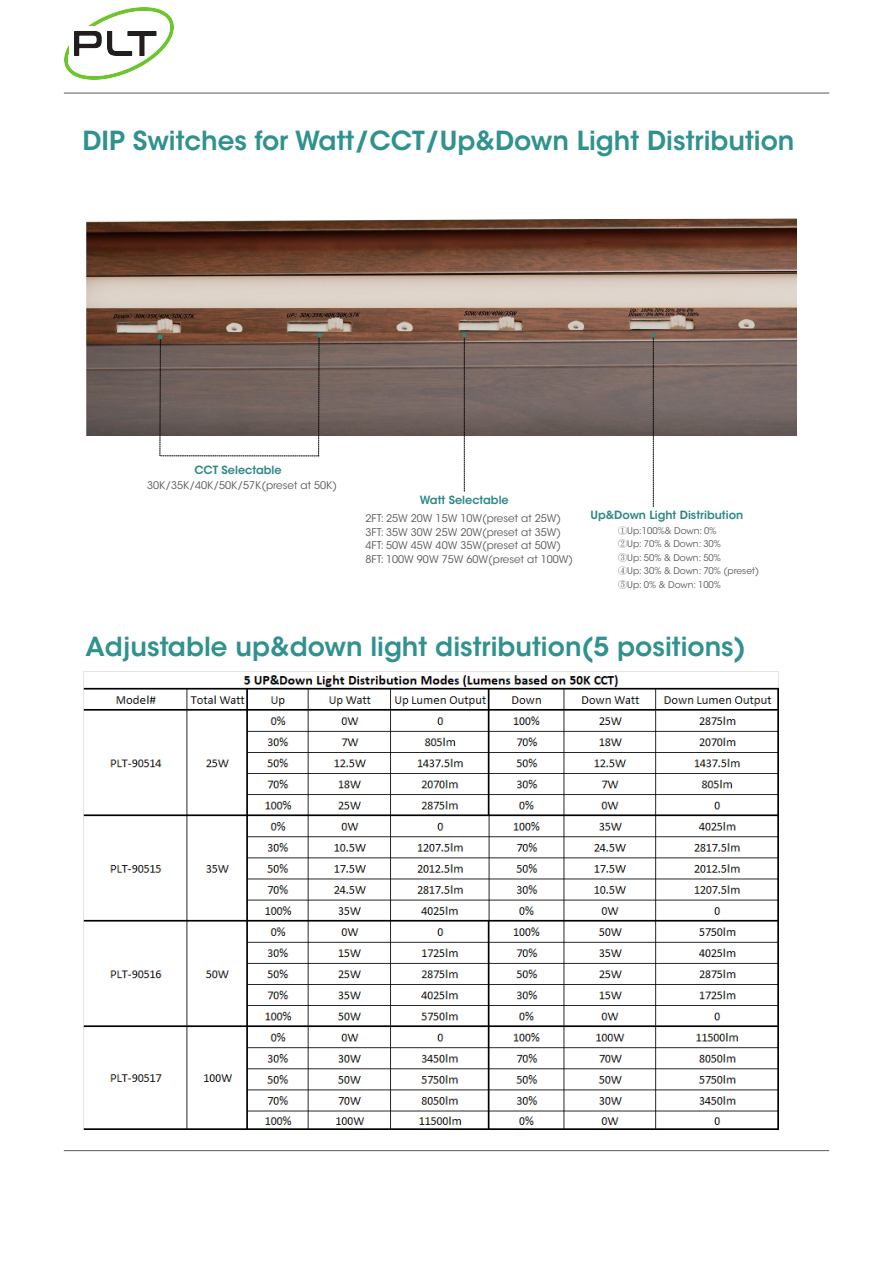
<style>
.page{position:relative;width:893px;height:1263px;background:#fff}
.page>*{position:absolute;margin:0;border:0;box-sizing:border-box;transform-origin:0 0}
.t1{font:600 26.1px "ITC Avant Garde Std";color:#30928e}
.t2{font:600 11.25px "ITC Avant Garde Std";color:#2e8884}
.t3{font:10.5px/13.5px "ITC Avant Garde Std";color:#595a5c}
.t4{font:9.15px/13.5px "ITC Avant Garde Std";color:#595a5c}
.s1{font-family:"Adobe Song Std";font-weight:300}
</style>
<div class="page">
<img style="left:87px;top:218px;width:709px;height:218px">
<hr style="left:64px;top:93px;width:765px;height:1px;background:#585a5c">
<hr style="left:64px;top:1150px;width:765px;height:1px;background:#585a5c">
<svg style="left:651px;top:333px;width:5px;height:174px"></svg>
<svg style="left:462px;top:333px;width:5px;height:159px"></svg>
<svg style="left:158px;top:333px;width:164px;height:123px"></svg>
<img style="left:64px;top:8px;width:110px;height:72px">
<img style="left:83px;top:672px;width:696px;height:457px">
<h1 class="t1" style="left:82px;top:124px;width:714px">DIP Switches for Watt/CCT/Up&amp;Down Light Distribution</h1>
<p class="t2" style="left:194px;top:463px;width:89px">CCT Selectable</p>
<p class="t3" style="left:147px;top:479px;width:191px">30K/35K/40K/50K/57K(preset at 50K)</p>
<p class="t2" style="left:420px;top:493px;width:90px">Watt Selectable</p>
<p class="t3" style="left:366px;top:512px;width:209px">2FT: 25W 20W 15W 10W(preset at 25W)<br>3FT: 35W 30W 25W 20W(preset at 35W)<br>4FT: 50W 45W 40W 35W(preset at 50W)<br>8FT: 100W 90W 75W 60W(preset at 100W)</p>
<p class="t2" style="left:590px;top:508px;width:154px">Up&amp;Down Light Distribution</p>
<p class="t4" style="left:618px;top:524px;width:143px"><span class="s1">①</span>Up:100%&amp; Down: 0%<br><span class="s1">②</span>Up: 70% &amp; Down: 30%<br><span class="s1">③</span>Up: 50% &amp; Down: 50%<br><span class="s1">④</span>Up: 30% &amp; Down: 70% (preset)<br><span class="s1">⑤</span>Up: 0% &amp; Down: 100%</p>
<h1 class="t1" style="left:85px;top:630px;width:662px">Adjustable up&amp;down light distribution(5 positions)</h1>
</div>
